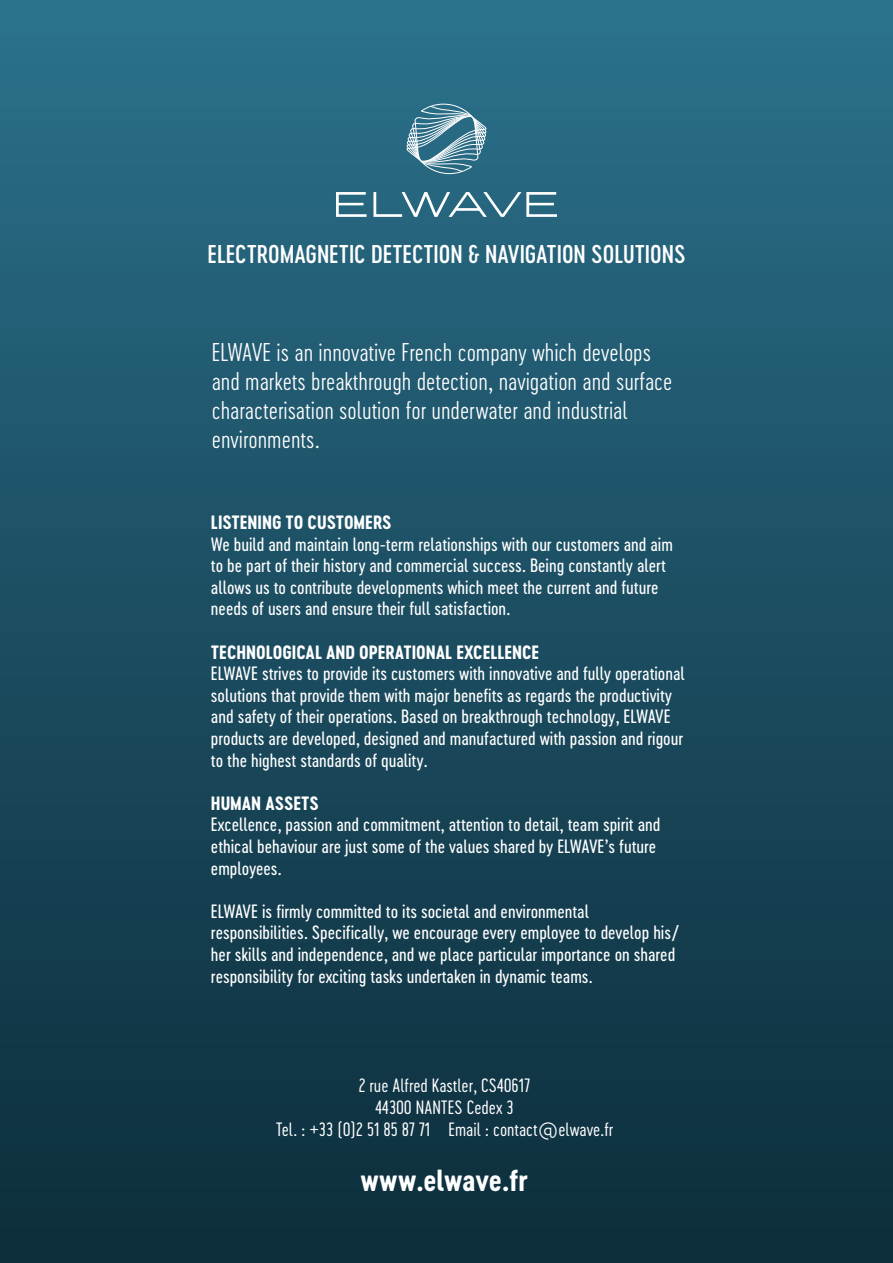
<style>
.page{position:relative;width:893px;height:1263px;background:#fff}
.page>*{position:absolute;margin:0;border:0;box-sizing:border-box;transform-origin:0 0}
.t1{font:28.5px "Cervo Neue Bold Neue";color:#fff}
.t2{font:24px/28.8px "Cervo Neue Extra Light Neue";color:#fff}
.t3{font:24px "Cervo Neue Medium Neue";color:#fff}
.t4{font:18px/21.6px "Cervo Neue Regular Neue";color:#fff}
.t5{font:18px "Cervo Neue Light Neue";color:#fff}
.t6{font:18px "Cervo Neue Bold Neue";color:#fff}
</style>
<div class="page">
<div style="left:0;top:0;width:893px;height:1263px;background:linear-gradient(to bottom,#2b708b,#0c2c39)"></div>
<svg style="left:336px;top:192px;width:31px;height:25px"></svg>
<svg style="left:373px;top:192px;width:184px;height:25px"></svg>
<svg style="left:405px;top:104px;width:83px;height:70px"></svg>
<p class="t3" style="left:207px;top:238px;width:480px">ELECTROMAGNETIC DETECTION &amp; NAVIGATION SOLUTIONS</p>
<p class="t2" style="left:212px;top:338px;width:462px">ELWAVE is an innovative French company which develops and markets breakthrough detection, navigation and surface characterisation solution for underwater and industrial environments.</p>
<p class="t6" style="left:211px;top:510px;width:182px">LISTENING TO CUSTOMERS</p>
<p class="t4" style="left:211px;top:533px;width:464px">We build and maintain long-term relationships with our customers and aim to be part of their history and commercial success. Being constantly alert allows us to contribute developments which meet the current and future needs of users and ensure their full satisfaction.</p>
<p class="t6" style="left:211px;top:639px;width:330px">TECHNOLOGICAL AND OPERATIONAL EXCELLENCE</p>
<p class="t4" style="left:211px;top:662px;width:475px">ELWAVE strives to provide its customers with innovative and fully operational solutions that provide them with major benefits as regards the productivity and safety of their operations. Based on breakthrough technology, ELWAVE products are developed, designed and manufactured with passion and rigour to the highest standards of quality.</p>
<p class="t6" style="left:211px;top:791px;width:110px">HUMAN ASSETS</p>
<p class="t4" style="left:211px;top:814px;width:451px">Excellence, passion and commitment, attention to detail, team spirit and ethical behaviour are just some of the values shared by ELWAVE’s future employees.</p>
<p class="t4" style="left:211px;top:900px;width:470px">ELWAVE is firmly committed to its societal and environmental responsibilities. Specifically, we encourage every employee to develop his/ her skills and independence, and we place particular importance on shared responsibility for exciting tasks undertaken in dynamic teams.</p>
<p class="t5" style="left:359px;top:1074px;width:173px">2 rue Alfred Kastler, CS40617</p>
<p class="t5" style="left:376px;top:1095px;width:139px">44300 NANTES Cedex 3</p>
<p class="t5" style="left:276px;top:1117px;width:339px">Tel. : +33 (0)2 51 85 87 71 Email : contact@elwave.fr</p>
<p class="t1" style="left:361px;top:1161px;width:169px">www.elwave.fr</p>
</div>
